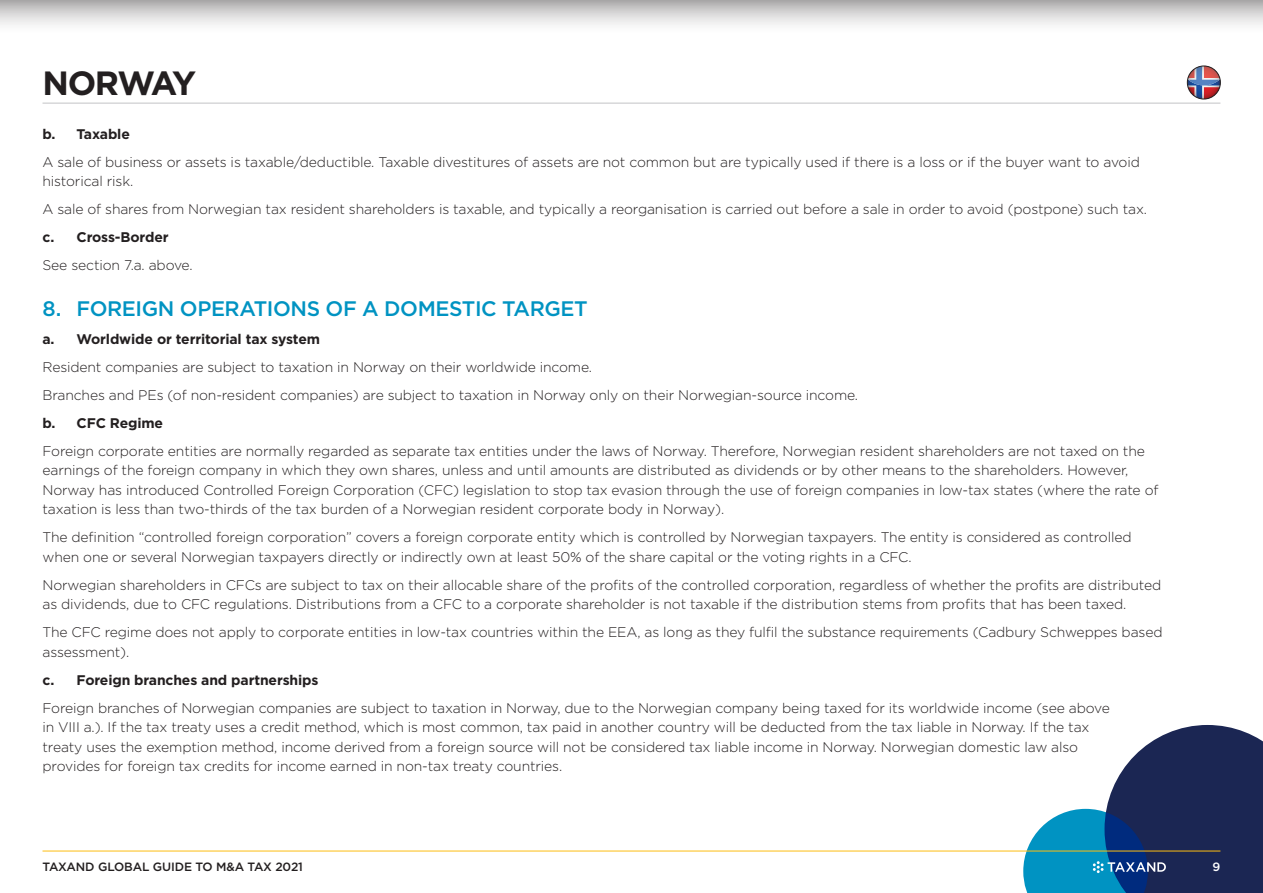
<style>
.page{position:relative;width:1263px;height:893px;background:#fff}
.page>*{position:absolute;margin:0;border:0;box-sizing:border-box;transform-origin:0 0}
.t1{font:700 33.6px "Gotham";letter-spacing:-.055em;color:#231f20}
.t2{font:500 21px "Gotham";letter-spacing:-.02em;color:#0093c2}
.Body_Text{font:300 13.95px/19.5px "Gotham";letter-spacing:-.01em;color:#231f20}
.t3{font:700 13.95px "Gotham";letter-spacing:-.01em;color:#231f20}
.t4{font:500 12px "Gotham";letter-spacing:-.01em;color:#231f20}
.t5{font:500 12px "Gotham";color:#fff}
</style>
<div class="page">
<svg style="left:1023px;top:725px;width:240px;height:168px"></svg>
<hr style="left:43px;top:103px;width:1177px;height:1px;background:#c2c3c5">
<hr style="left:43px;top:851px;width:1177px;height:1px;background:#fdbd12">
<svg style="left:0;top:0;width:1263px;height:25px;background:#d2d1d1"></svg>
<svg style="left:1186px;top:75px;width:35px;height:24px"></svg>
<img style="left:1188px;top:66px;width:31px;height:19px">
<div style="left:1187px;top:66px;width:33px;height:33px;border:1px solid #231f20;border-radius:50%"></div>
<h1 class="t1" style="left:43px;top:61px;width:155px">NORWAY</h1>
<p class="t3" style="left:43px;top:125px;width:89px">b. Taxable</p>
<p class="Body_Text" style="left:43px;top:152px;width:1099px">A sale of business or assets is taxable/deductible. Taxable divestitures of assets are not common but are typically used if there is a loss or if the buyer want to avoid historical risk.</p>
<p class="Body_Text" style="left:43px;top:199px;width:1106px">A sale of shares from Norwegian tax resident shareholders is taxable, and typically a reorganisation is carried out before a sale in order to avoid (postpone) such tax.</p>
<p class="t3" style="left:43px;top:228px;width:128px">c. Cross-Border</p>
<p class="Body_Text" style="left:43px;top:255px;width:152px">See section 7.a. above.</p>
<p class="t2" style="left:43px;top:294px;width:547px">8. FOREIGN OPERATIONS OF A DOMESTIC TARGET</p>
<p class="t3" style="left:43px;top:329px;width:279px">a. Worldwide or territorial tax system</p>
<p class="Body_Text" style="left:43px;top:356px;width:551px">Resident companies are subject to taxation in Norway on their worldwide income.</p>
<p class="Body_Text" style="left:43px;top:384px;width:817px">Branches and PEs (of non-resident companies) are subject to taxation in Norway only on their Norwegian-source income.</p>
<p class="t3" style="left:43px;top:413px;width:122px">b. CFC Regime</p>
<p class="Body_Text" style="left:43px;top:440px;width:1117px">Foreign corporate entities are normally regarded as separate tax entities under the laws of Norway. Therefore, Norwegian resident shareholders are not taxed on the earnings of the foreign company in which they own shares, unless and until amounts are distributed as dividends or by other means to the shareholders. However, Norway has introduced Controlled Foreign Corporation (CFC) legislation to stop tax evasion through the use of foreign companies in low-tax states (where the rate of taxation is less than two-thirds of the tax burden of a Norwegian resident corporate body in Norway).</p>
<p class="Body_Text" style="left:43px;top:527px;width:1090px">The definition “controlled foreign corporation” covers a foreign corporate entity which is controlled by Norwegian taxpayers. The entity is considered as controlled when one or several Norwegian taxpayers directly or indirectly own at least 50% of the share capital or the voting rights in a CFC.</p>
<p class="Body_Text" style="left:43px;top:574px;width:1120px">Norwegian shareholders in CFCs are subject to tax on their allocable share of the profits of the controlled corporation, regardless of whether the profits are distributed as dividends, due to CFC regulations. Distributions from a CFC to a corporate shareholder is not taxable if the distribution stems from profits that has been taxed.</p>
<p class="Body_Text" style="left:43px;top:622px;width:1121px">The CFC regime does not apply to corporate entities in low-tax countries within the EEA, as long as they fulfil the substance requirements (Cadbury Schweppes based assessment).</p>
<p class="t3" style="left:43px;top:670px;width:277px">c. Foreign branches and partnerships</p>
<p class="Body_Text" style="left:43px;top:697px;width:1069px">Foreign branches of Norwegian companies are subject to taxation in Norway, due to the Norwegian company being taxed for its worldwide income (see above in VIII a.). If the tax treaty uses a credit method, which is most common, tax paid in another country will be deducted from the tax liable in Norway. If the tax treaty uses the exemption method, income derived from a foreign source will not be considered tax liable income in Norway. Norwegian domestic law also provides for foreign tax credits for income earned in non-tax treaty countries.</p>
<p class="t4" style="left:43px;top:859px;width:262px">TAXAND GLOBAL GUIDE TO M&amp;A TAX 2021</p>
<p class="t5" style="left:1212px;top:859px;width:9px">9</p>
</div>
